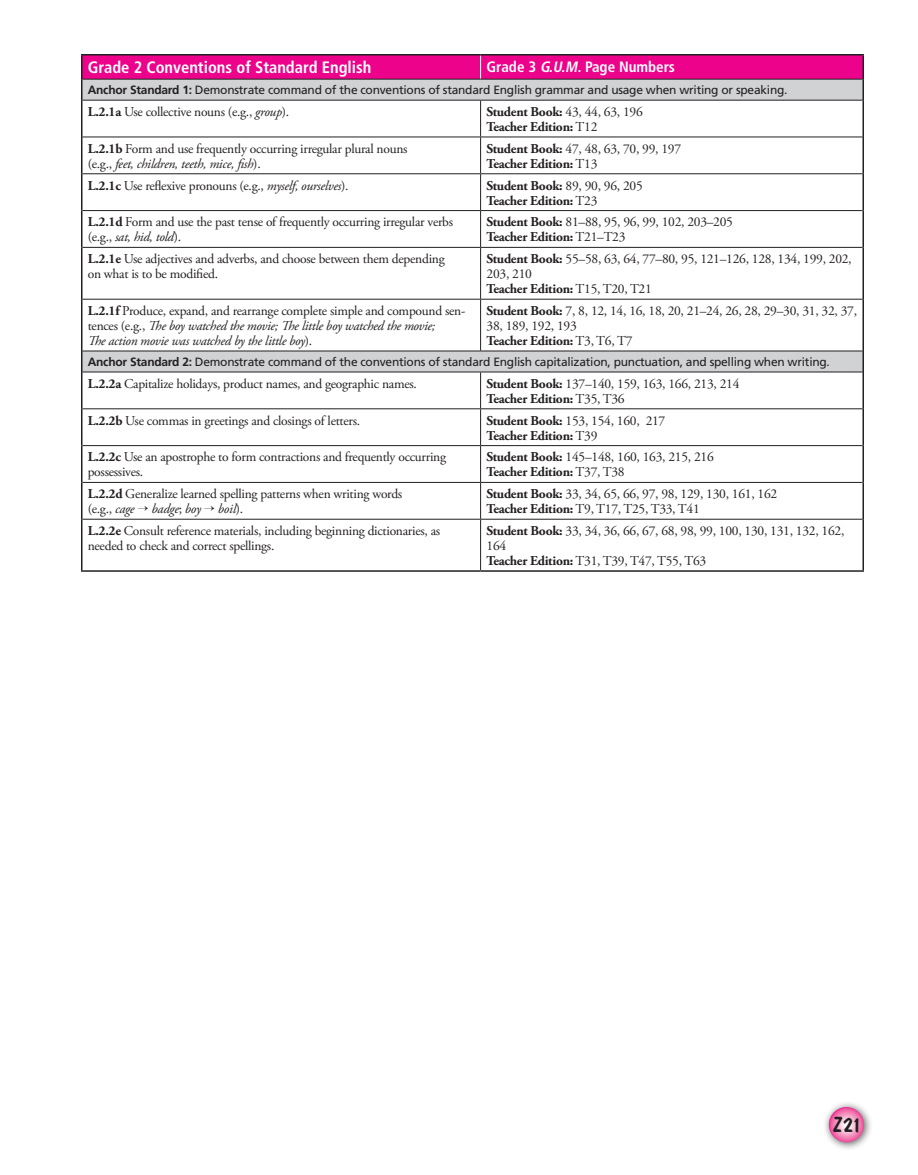
<style>
.page{position:relative;width:918px;height:1175px;background:#fff}
.page>*{position:absolute;margin:0;border:0;box-sizing:border-box;transform-origin:0 0}
.t1{font:22.5px "Dom Casual Std";color:#231f20}
.t2{font:700 condensed 16.5px "Frutiger LT Std";color:#fff}
.t3{font:700 condensed 15px "Frutiger LT Std";color:#fff}
.t4{font:13.5px/15px "Adobe Garamond Pro";letter-spacing:-.02em;color:#231f20}
.t5{font:700 13.5px/15px "Adobe Garamond Pro";letter-spacing:-.02em;color:#231f20}
.t6{font:italic 13.5px/15px "Adobe Garamond Pro";letter-spacing:-.02em;color:#231f20}
.t7{font:12px "Frutiger LT Std";letter-spacing:-.02em;color:#231f20}
.s1{font-style:italic}
.s2{font-weight:700}
.s3{font-weight:400}
.s4{font-weight:700;font-style:normal}
.s5{font-style:normal}
</style>
<div class="page">
<div style="left:823px;top:1100px;width:50px;height:51px;background:#231f20;opacity:.75"></div>
<svg style="left:829px;top:1107px;width:35px;height:35px"></svg>
<svg style="left:82px;top:101px;width:780px;height:270px"></svg>
<hr style="left:862px;top:56px;width:2px;height:23px;background:#231f20">
<hr style="left:862px;top:79px;width:2px;height:21px;background:#231f20">
<hr style="left:81px;top:100px;width:1px;height:37px;background:#231f20">
<hr style="left:862px;top:100px;width:2px;height:37px;background:#231f20">
<hr style="left:81px;top:137px;width:1px;height:37px;background:#231f20">
<hr style="left:862px;top:137px;width:2px;height:37px;background:#231f20">
<hr style="left:81px;top:174px;width:1px;height:36px;background:#231f20">
<hr style="left:862px;top:174px;width:2px;height:36px;background:#231f20">
<hr style="left:81px;top:210px;width:1px;height:37px;background:#231f20">
<hr style="left:862px;top:210px;width:2px;height:37px;background:#231f20">
<hr style="left:81px;top:247px;width:1px;height:52px;background:#231f20">
<hr style="left:862px;top:247px;width:2px;height:52px;background:#231f20">
<hr style="left:81px;top:299px;width:1px;height:52px;background:#231f20">
<hr style="left:862px;top:299px;width:2px;height:52px;background:#231f20">
<svg style="left:81px;top:351px;width:1px;height:21px"></svg>
<hr style="left:862px;top:351px;width:2px;height:21px;background:#231f20">
<hr style="left:81px;top:372px;width:1px;height:37px;background:#231f20">
<hr style="left:862px;top:372px;width:2px;height:37px;background:#231f20">
<hr style="left:81px;top:409px;width:1px;height:36px;background:#231f20">
<hr style="left:862px;top:409px;width:2px;height:36px;background:#231f20">
<hr style="left:81px;top:445px;width:1px;height:37px;background:#231f20">
<hr style="left:862px;top:445px;width:2px;height:37px;background:#231f20">
<hr style="left:81px;top:482px;width:1px;height:37px;background:#231f20">
<hr style="left:862px;top:482px;width:2px;height:37px;background:#231f20">
<hr style="left:81px;top:519px;width:1px;height:51px;background:#231f20">
<hr style="left:862px;top:519px;width:2px;height:51px;background:#231f20">
<hr style="left:81px;top:570px;width:400px;height:2px;background:#231f20">
<hr style="left:481px;top:570px;width:383px;height:2px;background:#231f20">
<svg style="left:81px;top:56px;width:782px;height:44px;background:#dc61aa"></svg>
<hr style="left:82px;top:79px;width:399px;height:1px;background:#231f20">
<hr style="left:481px;top:79px;width:381px;height:1px;background:#231f20">
<hr style="left:82px;top:100px;width:399px;height:1px;background:#231f20">
<hr style="left:481px;top:100px;width:381px;height:1px;background:#231f20">
<hr style="left:480px;top:100px;width:1px;height:37px;background:#231f20">
<hr style="left:82px;top:137px;width:399px;height:1px;background:#231f20">
<hr style="left:481px;top:137px;width:381px;height:1px;background:#231f20">
<hr style="left:480px;top:137px;width:1px;height:36px;background:#231f20">
<hr style="left:82px;top:173px;width:399px;height:1px;background:#231f20">
<hr style="left:481px;top:173px;width:381px;height:1px;background:#231f20">
<hr style="left:480px;top:174px;width:1px;height:36px;background:#231f20">
<hr style="left:82px;top:210px;width:399px;height:1px;background:#231f20">
<hr style="left:481px;top:210px;width:381px;height:1px;background:#231f20">
<hr style="left:480px;top:211px;width:1px;height:36px;background:#231f20">
<hr style="left:82px;top:247px;width:399px;height:1px;background:#231f20">
<hr style="left:481px;top:247px;width:381px;height:1px;background:#231f20">
<hr style="left:480px;top:248px;width:1px;height:51px;background:#231f20">
<hr style="left:82px;top:299px;width:399px;height:1px;background:#231f20">
<hr style="left:481px;top:299px;width:381px;height:1px;background:#231f20">
<hr style="left:480px;top:299px;width:1px;height:51px;background:#231f20">
<hr style="left:82px;top:350px;width:399px;height:1px;background:#231f20">
<hr style="left:481px;top:350px;width:381px;height:1px;background:#231f20">
<hr style="left:82px;top:371px;width:399px;height:1px;background:#231f20">
<hr style="left:481px;top:371px;width:381px;height:1px;background:#231f20">
<hr style="left:480px;top:372px;width:1px;height:36px;background:#231f20">
<hr style="left:82px;top:408px;width:399px;height:1px;background:#231f20">
<hr style="left:481px;top:408px;width:381px;height:1px;background:#231f20">
<hr style="left:480px;top:409px;width:1px;height:36px;background:#231f20">
<hr style="left:82px;top:445px;width:399px;height:1px;background:#231f20">
<hr style="left:481px;top:445px;width:381px;height:1px;background:#231f20">
<hr style="left:480px;top:446px;width:1px;height:36px;background:#231f20">
<hr style="left:82px;top:482px;width:399px;height:1px;background:#231f20">
<hr style="left:481px;top:482px;width:381px;height:1px;background:#231f20">
<hr style="left:480px;top:483px;width:1px;height:36px;background:#231f20">
<hr style="left:82px;top:519px;width:399px;height:1px;background:#231f20">
<hr style="left:481px;top:519px;width:381px;height:1px;background:#231f20">
<hr style="left:480px;top:519px;width:1px;height:51px;background:#231f20">
<hr style="left:81px;top:54px;width:400px;height:2px;background:#231f20">
<hr style="left:481px;top:54px;width:383px;height:2px;background:#231f20">
<p class="t2" style="left:88px;top:58px;width:285px">Grade 2 Conventions of Standard English</p>
<p class="t3" style="left:487px;top:58px;width:190px">Grade 3 <span class="s1">G.U.M.</span>Page Numbers</p>
<p class="t7" style="left:88px;top:83px;width:701px"><span class="s2">Anchor Standard 1:</span> Demonstrate command of the conventions of standard English grammar and usage when writing or speaking.</p>
<p class="t4" style="left:88px;top:105px;width:203px"><span class="s2">L.2.1a</span> Use collective nouns (e.g., <span class="s1">group</span>).</p>
<p class="t5" style="left:487px;top:104px;width:158px">Student Book: <span class="s3">43, 44, 63, 196<br></span>Teacher Edition: <span class="s3">T12</span></p>
<p class="t4" style="left:88px;top:141px;width:321px"><span class="s2">L.2.1b</span> Form and use frequently occurring irregular plural nouns (e.g., <span class="s1">feet, children, teeth, mice, fish</span>).</p>
<p class="t5" style="left:487px;top:141px;width:196px">Student Book: <span class="s3">47, 48, 63, 70, 99, 197<br></span>Teacher Edition: <span class="s3">T13</span></p>
<p class="t4" style="left:88px;top:178px;width:262px"><span class="s2">L.2.1c</span> Use reflexive pronouns (e.g., <span class="s1">myself, ourselves</span>).</p>
<p class="t5" style="left:487px;top:178px;width:158px">Student Book: <span class="s3">89, 90, 96, 205<br></span>Teacher Edition: <span class="s3">T23</span></p>
<p class="t4" style="left:88px;top:215px;width:367px"><span class="s2">L.2.1d</span> Form and use the past tense of frequently occurring irregular verbs (e.g., <span class="s1">sat, hid, told</span>).</p>
<p class="t4" style="left:487px;top:215px;width:248px"><span class="s2">Student Book:</span> 81–88, 95, 96, 99, 102, 203–205<br><span class="s2">Teacher Edition:</span> T21–T23</p>
<p class="t4" style="left:88px;top:252px;width:358px"><span class="s2">L.2.1e</span> Use adjectives and adverbs, and choose between them depending on what is to be modified.</p>
<p class="t4" style="left:487px;top:252px;width:367px"><span class="s2">Student Book:</span> 55–58, 63, 64, 77–80, 95, 121–126, 128, 134, 199, 202,<br>203, 210<br><span class="s2">Teacher Edition:</span> T15, T20, T21</p>
<p class="t6" style="left:88px;top:303px;width:379px"><span class="s4">L.2.1f</span> <span class="s5">Produce, expand, and rearrange complete simple and compound sen&shy;tences (e.g.,</span> The boy watched the movie; The little boy watched the movie;<br>The action movie was watched by the little boy<span class="s5">).</span></p>
<p class="t4" style="left:487px;top:304px;width:372px"><span class="s2">Student Book:</span> 7, 8, 12, 14, 16, 18, 20, 21–24, 26, 28, 29–30, 31, 32, 37,<br>38, 189, 192, 193<br><span class="s2">Teacher Edition:</span> T3, T6, T7</p>
<p class="t7" style="left:88px;top:355px;width:744px"><span class="s2">Anchor Standard 2:</span> Demonstrate command of the conventions of standard English capitalization, punctuation, and spelling when writing.</p>
<p class="t4" style="left:88px;top:376px;width:331px"><span class="s2">L.2.2a</span> Capitalize holidays, product names, and geographic names.</p>
<p class="t4" style="left:487px;top:376px;width:254px"><span class="s2">Student Book:</span> 137–140, 159, 163, 166, 213, 214<br><span class="s2">Teacher Edition:</span> T35, T36</p>
<p class="t4" style="left:88px;top:413px;width:274px"><span class="s2">L.2.2b</span> Use commas in greetings and closings of letters.</p>
<p class="t5" style="left:487px;top:413px;width:180px">Student Book: <span class="s3">153, 154, 160, 217<br></span>Teacher Edition: <span class="s3">T39</span></p>
<p class="t4" style="left:88px;top:450px;width:360px"><span class="s2">L.2.2c</span> Use an apostrophe to form contractions and frequently occurring possessives.</p>
<p class="t4" style="left:487px;top:450px;width:229px"><span class="s2">Student Book:</span> 145–148, 160, 163, 215, 216<br><span class="s2">Teacher Edition:</span> T37, T38</p>
<p class="t4" style="left:88px;top:487px;width:316px"><span class="s2">L.2.2d</span> Generalize learned spelling patterns when writing words (e.g., <span class="s1">cage</span> → <span class="s1">badge</span>; <span class="s1">boy</span> → <span class="s1">boil</span>).</p>
<p class="t4" style="left:487px;top:487px;width:292px"><span class="s2">Student Book:</span> 33, 34, 65, 66, 97, 98, 129, 130, 161, 162<br><span class="s2">Teacher Edition:</span> T9, T17, T25, T33, T41</p>
<p class="t4" style="left:88px;top:523px;width:354px"><span class="s2">L.2.2e</span> Consult reference materials, including beginning dictionaries, as needed to check and correct spellings.</p>
<p class="t4" style="left:487px;top:523px;width:359px"><span class="s2">Student Book:</span> 33, 34, 36, 66, 67, 68, 98, 99, 100, 130, 131, 132, 162,<br>164<br><span class="s2">Teacher Edition:</span> T31, T39, T47, T55, T63</p>
<p class="t1" style="left:833px;top:1111px;width:29px">Z21</p>
</div>
